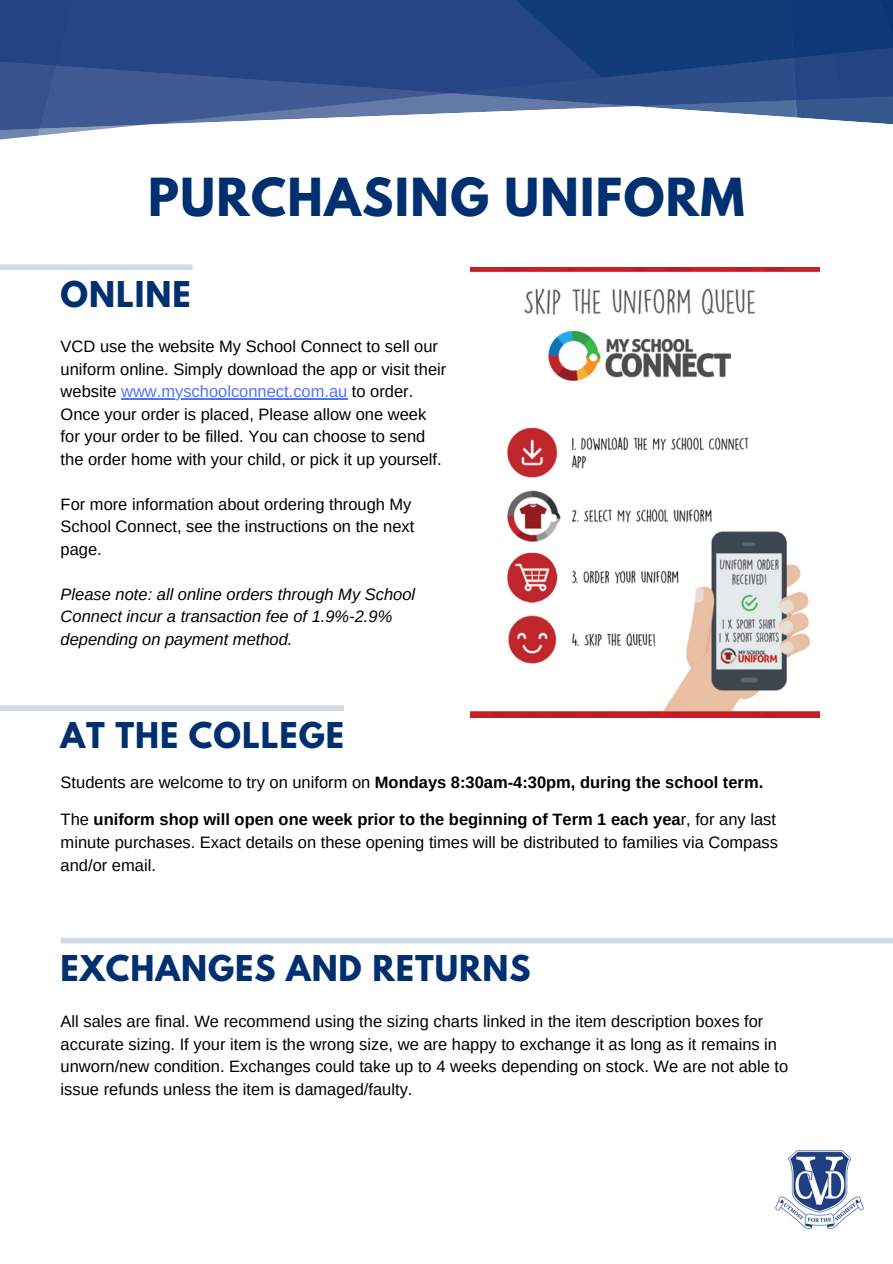
<style>
.page{position:relative;width:893px;height:1264px;background:#fff}
.page>*{position:absolute;margin:0;border:0;box-sizing:border-box;transform-origin:0 0}
.t1{font:700 46.5px "League Spartan";letter-spacing:.03em;color:#003070}
.t2{font:700 31.5px "League Spartan";letter-spacing:.03em;color:#003070}
.t3{font:16.5px/22.5px "Arimo";color:#000}
.t4{font:italic 16.5px/22.5px "Arimo";color:#000}
.t5{font:700 16.5px "Arimo";color:#000}
.s1{color:#5271ff}
.s2{font-weight:400}
.s3{font-weight:700}
</style>
<div class="page">
<img style="left:470px;top:267px;width:349px;height:450px">
<hr style="left:121px;top:398px;width:226px;height:1px;background:#5271ff">
<svg style="left:196px;top:0;width:334px;height:123px;background:#425d94"></svg>
<svg style="left:727px;top:110px;width:165px;height:15px"></svg>
<svg style="left:392px;top:0;width:500px;height:110px;background:#234683"></svg>
<svg style="left:0;top:0;width:196px;height:140px;background:#405b93"></svg>
<div style="left:0;top:264px;width:193px;height:6px;background:#d3d9e6"></div>
<div style="left:0;top:705px;width:344px;height:6px;background:#d3d9e6"></div>
<img style="left:775px;top:1150px;width:89px;height:79px">
<div style="left:61px;top:937px;width:831px;height:6px;background:#d3d9e6"></div>
<h1 class="t1" style="left:148px;top:174px;width:597px">PURCHASING UNIFORM</h1>
<h2 class="t2" style="left:61px;top:279px;width:132px">ONLINE</h2>
<p class="t3" style="left:61px;top:335px;width:387px">VCD use the website My School Connect to sell our uniform online. Simply download the app or visit their website <span class="s1">www.myschoolconnect.com.au</span> to order.<br>Once your order is placed, Please allow one week for your order to be filled. You can choose to send the order home with your child, or pick it up yourself.</p>
<p class="t3" style="left:61px;top:493px;width:355px">For more information about ordering through My<br>School Connect, see the instructions on the next page.</p>
<p class="t4" style="left:61px;top:583px;width:356px">Please note: all online orders through My School<br>Connect incur a transaction fee of 1.9%-2.9% depending on payment method.</p>
<h2 class="t2" style="left:61px;top:720px;width:285px">AT THE COLLEGE</h2>
<p class="t5" style="left:61px;top:773px;width:704px"><span class="s2">Students are welcome to try on uniform on</span> Mondays 8:30am-4:30pm, during the school term.</p>
<p class="t3" style="left:61px;top:808px;width:718px">The <span class="s3">uniform shop will open one week prior to the beginning of Term 1 each yea</span>r, for any last minute purchases. Exact details on these opening times will be distributed to families via Compass and/or email.</p>
<h2 class="t2" style="left:61px;top:952px;width:471px">EXCHANGES AND RETURNS</h2>
<p class="t3" style="left:61px;top:1010px;width:729px">All sales are final. We recommend using the sizing charts linked in the item description boxes for accurate sizing. If your item is the wrong size, we are happy to exchange it as long as it remains in unworn/new condition. Exchanges could take up to 4 weeks depending on stock. We are not able to issue refunds unless the item is damaged/faulty.</p>
</div>
